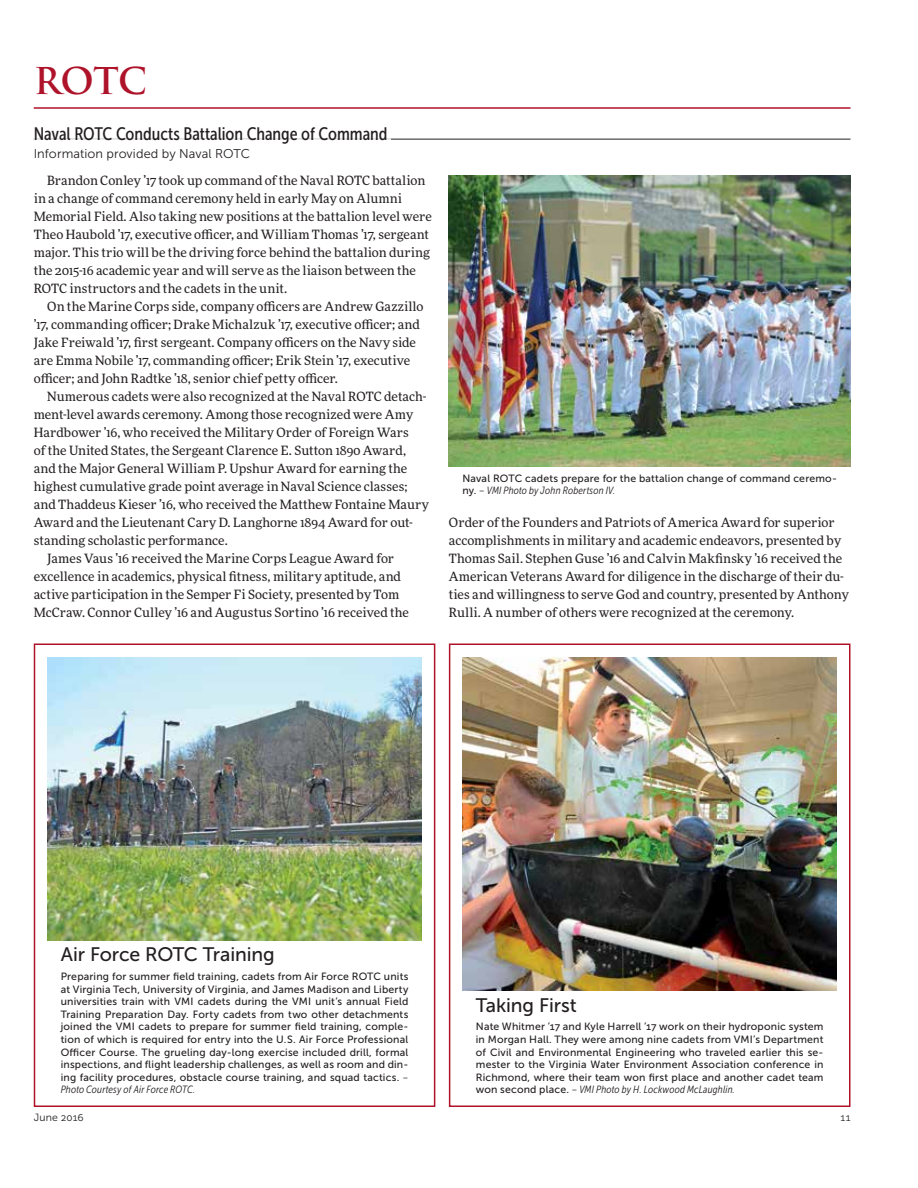
<style>
.page{position:relative;width:918px;height:1188px;background:#fff}
.page>*{position:absolute;margin:0;border:0;box-sizing:border-box;transform-origin:0 0}
.t1{font:600 36px "Trajan Pro 3";color:#ae132a}
.t2{font:19.5px "Museo Sans 500";letter-spacing:-.01em;color:#231f20}
.t3{font:18px "Museo Sans Cond 500";color:#231f20}
.t4{font:12.75px/18px "More Pro";letter-spacing:.005em;color:#231f20}
.t5{font:12.75px "Museo Sans 300";letter-spacing:.01em;color:#231f20}
.t6{font:10.5px/12.6px "Museo Sans 500";letter-spacing:.02em;color:#231f20;text-align:justify}
.t7{font:italic 10.5px "Museo Sans Cond 300";letter-spacing:.015em;color:#231f20}
.t8{font:10.5px "Museo Sans 300";letter-spacing:.015em;color:#231f20}
.s1{font-family:"Museo Sans 500";font-style:normal}
.s2{font-family:"Museo Sans Cond 300";font-style:italic}
</style>
<div class="page">
<hr style="left:34px;top:139px;width:816px;height:1px;background:#231f20">
<hr style="left:34px;top:138px;width:357px;height:2px;background:#fff">
<img style="left:449px;top:176px;width:401px;height:291px">
<div style="left:34px;top:644px;width:401px;height:463px;border:2px solid #ae132a"></div>
<img style="left:47px;top:657px;width:375px;height:283px">
<div style="left:449px;top:644px;width:401px;height:463px;border:2px solid #ae132a"></div>
<img style="left:462px;top:657px;width:375px;height:333px">
<hr style="left:34px;top:107px;width:816px;height:2px;background:#ae132a">
<h1 class="t1" style="left:34px;top:55px;width:115px">ROTC</h1>
<h3 class="t3" style="left:34px;top:123px;width:355px">Naval ROTC Conducts Battalion Change of Command</h3>
<p class="t5" style="left:34px;top:146px;width:218px">Information provided by Naval ROTC</p>
<p class="t4" style="left:34px;top:170px;width:400px;text-indent:14px">Brandon Conley ’17 took up command of the Naval ROTC battalion in a change of command ceremony held in early May on Alumni Memorial Field. Also taking new positions at the battalion level were Theo Haubold ’17, executive officer, and William Thomas ’17, sergeant major. This trio will be the driving force behind the battalion during the 2015-16 academic year and will serve as the liaison between the ROTC instructors and the cadets in the unit.</p>
<p class="t4" style="left:34px;top:296px;width:391px;text-indent:14px">On the Marine Corps side, company officers are Andrew Gazzillo ’17, commanding officer; Drake Michalzuk ’17, executive officer; and Jake Freiwald ’17, first sergeant. Company officers on the Navy side are Emma Nobile ’17, commanding officer; Erik Stein ’17, executive officer; and John Radtke ’18, senior chief petty officer.</p>
<p class="t4" style="left:47px;top:386px;width:381px">Numerous cadets were also recognized at the Naval ROTC detach-</p>
<p class="t4" style="left:34px;top:404px;width:381px">ment-level awards ceremony. Among those recognized were Amy</p>
<p class="t4" style="left:34px;top:422px;width:377px">Hardbower ’16, who received the Military Order of Foreign Wars</p>
<p class="t4" style="left:34px;top:440px;width:374px">of the United States, the Sergeant Clarence E. Sutton 1890 Award,</p>
<p class="t4" style="left:34px;top:458px;width:375px">and the Major General William P. Upshur Award for earning the</p>
<p class="t4" style="left:34px;top:476px;width:375px">highest cumulative grade point average in Naval Science classes;</p>
<p class="t4" style="left:34px;top:494px;width:397px">and Thaddeus Kieser ’16, who received the Matthew Fontaine Maury</p>
<p class="t4" style="left:34px;top:512px;width:381px">Award and the Lieutenant Cary D. Langhorne 1894 Award for out-</p>
<p class="t4" style="left:34px;top:530px;width:196px">standing scholastic performance.</p>
<p class="t4" style="left:47px;top:548px;width:348px">James Vaus ’16 received the Marine Corps League Award for</p>
<p class="t4" style="left:34px;top:566px;width:369px">excellence in academics, physical fitness, military aptitude, and</p>
<p class="t4" style="left:34px;top:584px;width:367px">active participation in the Semper Fi Society, presented by Tom</p>
<p class="t4" style="left:34px;top:602px;width:377px">McCraw. Connor Culley ’16 and Augustus Sortino ’16 received the</p>
<p class="t6" style="left:462px;top:472px;width:376px">Naval ROTC cadets prepare for the battalion change of command ceremo‑</p>
<p class="t7" style="left:462px;top:485px;width:154px"><span class="s1">ny.</span> – VMI Photo by John Robertson IV.</p>
<p class="t4" style="left:449px;top:512px;width:401px">Order of the Founders and Patriots of America Award for superior accomplishments in military and academic endeavors, presented by Thomas Sail. Stephen Guse ’16 and Calvin Makfinsky ’16 received the American Veterans Award for diligence in the discharge of their du&shy;ties and willingness to serve God and country, presented by Anthony Rulli. A number of others were recognized at the ceremony.</p>
<h2 class="t2" style="left:61px;top:944px;width:215px">Air Force ROTC Training</h2>
<p class="t6" style="left:61px;top:970px;width:349px">Preparing for summer field training, cadets from Air Force ROTC units at Virginia Tech, University of Virginia, and James Madison and Liberty universities train with VMI cadets during the VMI unit’s annual Field Training Preparation Day. Forty cadets from two other detachments joined the VMI cadets to prepare for summer field training, comple‑ tion of which is required for entry into the U.S. Air Force Professional Officer Course. The grueling day- long exercise included drill, formal inspections, and flight leadership challenges, as well as room and din‑ ing facility procedures, obstacle course training, and squad tactics. <span class="s2">–</span></p>
<p class="t7" style="left:61px;top:1084px;width:136px">Photo Courtesy of Air Force ROTC.</p>
<h2 class="t2" style="left:476px;top:994px;width:102px">Taking First</h2>
<p class="t6" style="left:476px;top:1020px;width:349px">Nate Whitmer ’17 and Kyle Harrell ’17 work on their hydroponic system in Morgan Hall. They were among nine cadets from VMI’s Department of Civil and Environmental Engineering who traveled earlier this se‑ mester to the Virginia Water Environment Association conference in Richmond, where their team won first place and another cadet team</p>
<p class="t7" style="left:476px;top:1084px;width:261px"><span class="s1">won second place.</span> – VMI Photo by H. Lockwood McLaughlin.</p>
<p class="t8" style="left:34px;top:1111px;width:51px">June 2016</p>
<p class="t8" style="left:841px;top:1111px;width:11px">11</p>
</div>
